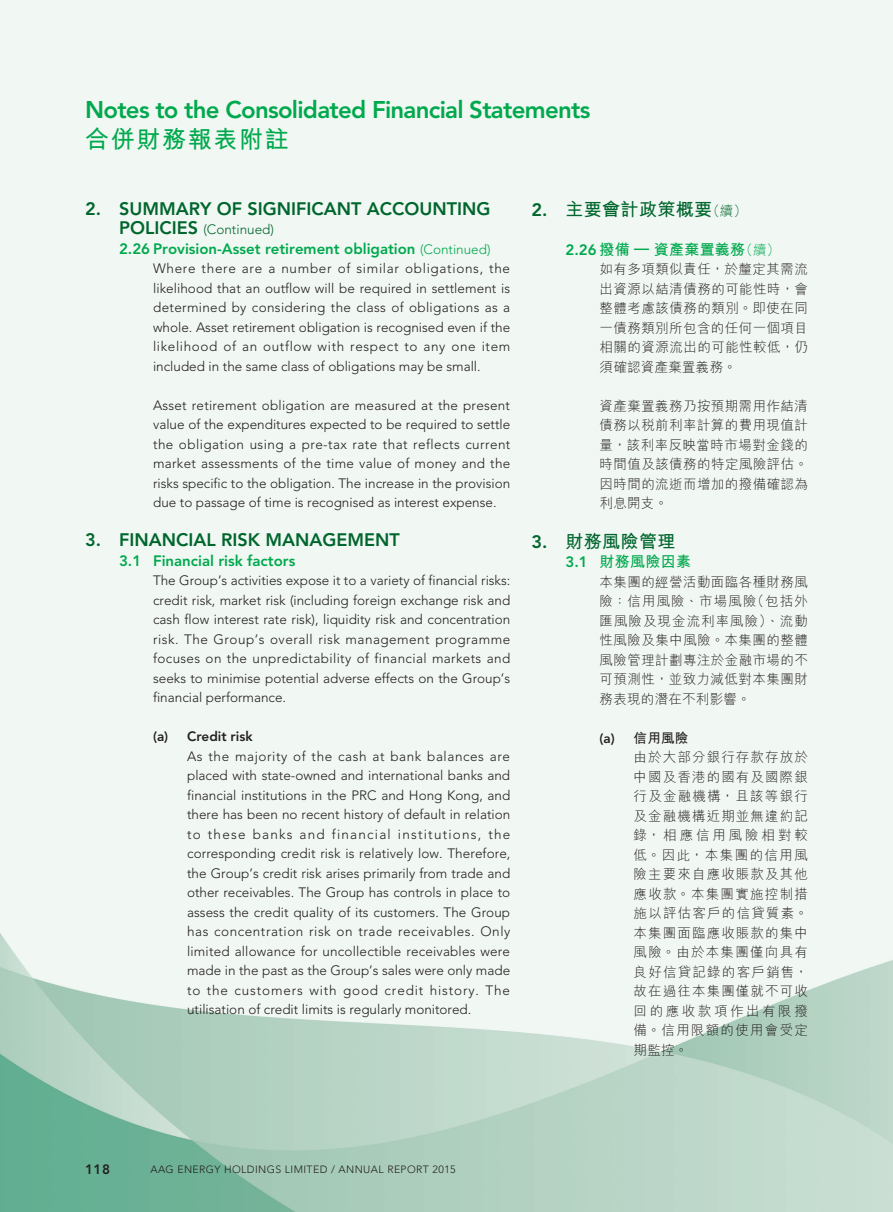
<style>
.page{position:relative;width:893px;height:1212px;background:#fff}
.page>*{position:absolute;margin:0;border:0;box-sizing:border-box;transform-origin:0 0}
.t1{font:800 24px "Avenir LT Std";letter-spacing:-.03em;color:#00a94d}
.t2{font:700 24px "M Hei HK";letter-spacing:.07em;color:#00a94d}
._01_H1_E{font:800 18px "Avenir LT Std";color:#00662d}
._001_H1_C{font:700 18px "M Hei HK";letter-spacing:.02em;color:#00662d}
._02_H2_E{font:800 15px "Avenir LT Std";color:#00a94d}
._002_H2_C{font:700 15px "M Hei HK";letter-spacing:.02em;color:#00a94d}
._00_txt_E{font:300 13.5px/19.5px "Avenir LT Std";color:#231f20;text-align:justify}
._000_txt_C{font:300 13.5px/19.5px "M Hei HK";letter-spacing:.035em;color:#231f20;text-align:justify}
._01_H1_E-2{font:300 13.5px "Avenir LT Std";color:#00662d}
._03_H3_E{font:800 13.5px "Avenir LT Std";color:#231f20}
._003_H3_C{font:700 13.5px "M Hei HK";color:#231f20}
.t3{font:300 10.5px "Avenir LT Std";letter-spacing:.04em;color:#231f20}
.s1{font-weight:800;font-size:18px}
.s2{font-weight:300;font-size:13.5px}
.s3{font-family:"Avenir LT Std";font-weight:800}
</style>
<div class="page">
<img style="left:0;top:0;width:893px;height:1212px">
<h1 class="t1" style="left:85px;top:95px;width:507px">Notes to the Consolidated Financial Statements</h1>
<h1 class="t2" style="left:85px;top:121px;width:205px">合併財務報表附註</h1>
<p class="_01_H1_E" style="left:85px;top:198px;width:407px">2. SUMMARY OF SIGNIFICANT ACCOUNTING</p>
<p class="_01_H1_E-2" style="left:119px;top:222px;width:156px"><span class="s1">POLICIES</span> (Continued)</p>
<p class="_02_H2_E" style="left:119px;top:240px;width:373px">2.26 Provision-Asset retirement obligation <span class="s2">(Continued)</span></p>
<p class="_00_txt_E" style="left:153px;top:259px;width:359px">Where there are a number of similar obligations, the likelihood that an outflow will be required in settlement is determined by considering the class of obligations as a whole. Asset retirement obligation is recognised even if the likelihood of an outflow with respect to any one item included in the same class of obligations may be small.</p>
<p class="_00_txt_E" style="left:153px;top:395px;width:359px">Asset retirement obligation are measured at the present value of the expenditures expected to be required to settle the obligation using a pre-tax rate that reflects current market assessments of the time value of money and the risks specific to the obligation. The increase in the provision due to passage of time is recognised as interest expense.</p>
<p class="_01_H1_E" style="left:85px;top:529px;width:316px">3. FINANCIAL RISK MANAGEMENT</p>
<p class="_02_H2_E" style="left:119px;top:552px;width:178px">3.1 Financial risk factors</p>
<p class="_00_txt_E" style="left:153px;top:571px;width:359px">The Group’s activities expose it to a variety of financial risks: credit risk, market risk (including foreign exchange risk and cash flow interest rate risk), liquidity risk and concentration risk. The Group’s overall risk management programme focuses on the unpredictability of financial markets and seeks to minimise potential adverse effects on the Group’s financial performance.</p>
<p class="_03_H3_E" style="left:153px;top:729px;width:101px">(a) Credit risk</p>
<p class="_00_txt_E" style="left:187px;top:746px;width:325px">As the majority of the cash at bank balances are placed with state-owned and international banks and financial institutions in the PRC and Hong Kong, and there has been no recent history of default in relation to these banks and financial institutions, the corresponding credit risk is relatively low. Therefore, the Group’s credit risk arises primarily from trade and other receivables. The Group has controls in place to assess the credit quality of its customers. The Group has concentration risk on trade receivables. Only limited allowance for uncollectible receivables were made in the past as the Group’s sales were only made to the customers with good credit history. The utilisation of credit limits is regularly monitored.</p>
<p class="_001_H1_C" style="left:531px;top:196px;width:217px"><span class="s3">2.</span> 主要會計政策概要<span class="s2">（續）</span></p>
<p class="_002_H2_C" style="left:566px;top:239px;width:216px"><span class="s3">2.26</span> 撥備 <span class="s3">—</span> 資產棄置義務<span class="s2">（續）</span></p>
<p class="_000_txt_C" style="left:600px;top:260px;width:210px">如有多項類似責任，於釐定其需流出資源以結清債務的可能性時，會整體考慮該債務的類別。即使在同一債務類別所包含的任何一個項目相關的資源流出的可能性較低，仍須確認資產棄置義務。</p>
<p class="_000_txt_C" style="left:600px;top:396px;width:210px">資產棄置義務乃按預期需用作結清債務以稅前利率計算的費用現值計量，該利率反映當時市場對金錢的時間值及該債務的特定風險評估。因時間的流逝而增加的撥備確認為利息開支。</p>
<p class="_001_H1_C" style="left:531px;top:528px;width:145px"><span class="s3">3.</span> 財務風險管理</p>
<p class="_002_H2_C" style="left:566px;top:551px;width:127px"><span class="s3">3.1</span> 財務風險因素</p>
<p class="_000_txt_C" style="left:600px;top:572px;width:210px">本集團的經營活動面臨各種財務風險：信用風險、市場風險（包括外匯風險及現金流利率風險）、流動性風險及集中風險。本集團的整體風險管理計劃專注於金融市場的不可預測性，並致力減低對本集團財務表現的潛在不利影響。</p>
<p class="_003_H3_C" style="left:600px;top:728px;width:90px"><span class="s3">(a)</span> 信用風險</p>
<p class="_000_txt_C" style="left:634px;top:747px;width:176px">由於大部分銀行存款存放於中國及香港的國有及國際銀行及金融機構，且該等銀行及金融機構近期並無違約記錄，相應信用風險相對較低。因此，本集團的信用風險主要來自應收賬款及其他應收款。本集團實施控制措施以評估客戶的信貸質素。本集團面臨應收賬款的集中風險。由於本集團僅向具有良好信貸記錄的客戶銷售，故在過往本集團僅就不可收回的應收款項作出有限撥備。信用限額的使用會受定期監控。</p>
<p class="_03_H3_E" style="left:85px;top:1161px;width:27px">118</p>
<p class="t3" style="left:150px;top:1163px;width:307px">AAG ENERGY HOLDINGS LIMITED / ANNUAL REPORT 2015</p>
</div>
